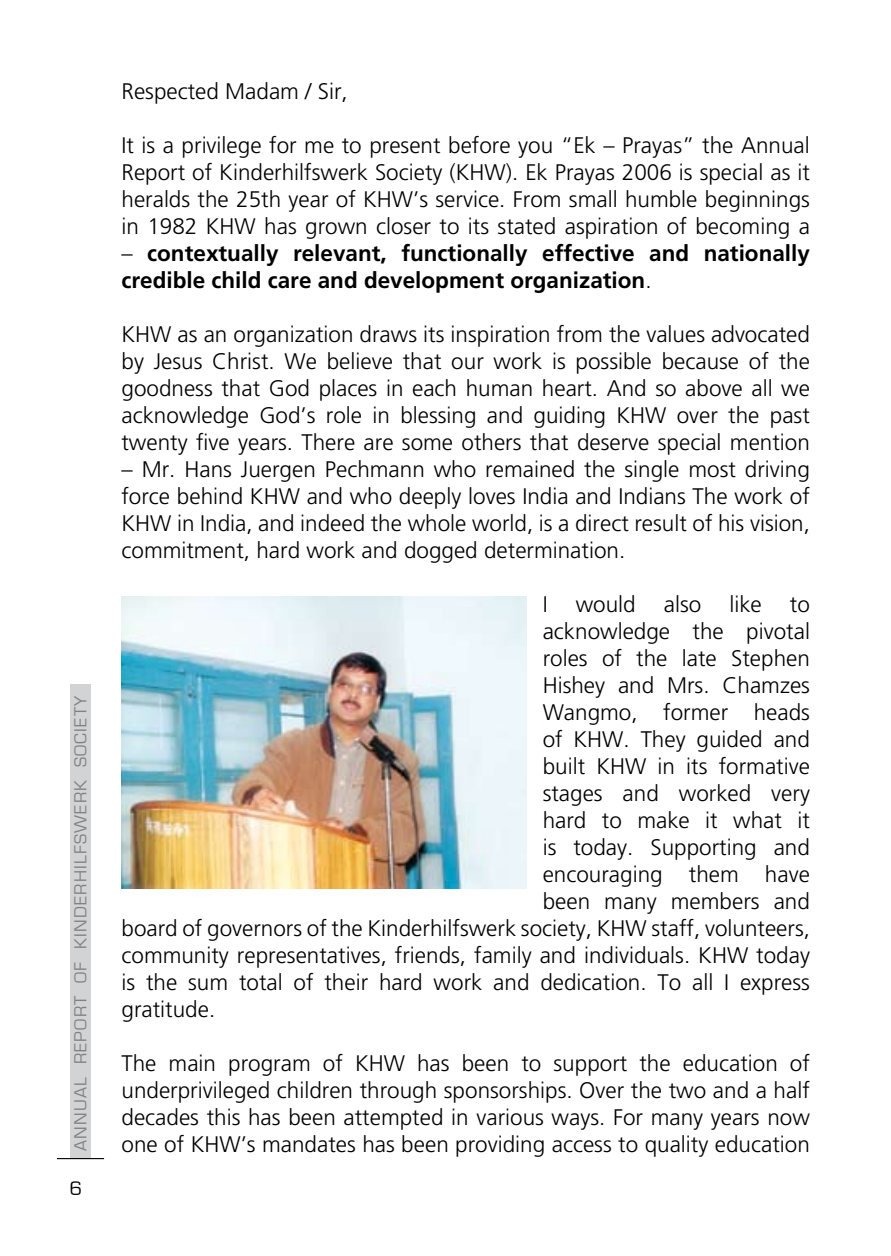
<style>
.page{position:relative;width:891px;height:1256px;background:#fff}
.page>*{position:absolute;margin:0;border:0;box-sizing:border-box;transform-origin:0 0}
.t1{font:300 22.5px/27px "Frutiger";color:#000;text-align:justify}
.t2{font:700 22.5px/27px "Frutiger";color:#000}
.t3{font:18px "Eurostile";letter-spacing:.07em;color:#808284}
.s1{font-weight:300}
</style>
<div class="page">
<div style="left:70px;top:683px;width:21px;height:475px;background:#d1d3d4"></div>
<hr style="left:57px;top:1158px;width:47px;height:1px;background:#000">
<img style="left:122px;top:596px;width:404px;height:292px">
<p class="t3" style="left:71px;top:1150px;width:457px;rotate:-90deg">Annual Report of Kinderhilfswerk Society</p>
<p class="t1" style="left:122px;top:77px;width:228px">Respected Madam / Sir,</p>
<p class="t1" style="left:122px;top:131px;width:690px">It is a privilege for me to present before you “Ek – Prayas” the Annual Report of Kinderhilfswerk Society (KHW). Ek Prayas 2006 is special as it heralds the 25th year of KHW’s service. From small humble beginnings in 1982 KHW has grown closer to its stated aspiration of becoming a</p>
<p class="t2" style="left:122px;top:239px;width:690px"><span class="s1">–</span> contextually relevant, functionally effective and nationally credible child care and development organization<span class="s1">.</span></p>
<p class="t1" style="left:122px;top:320px;width:690px">KHW as an organization draws its inspiration from the values advocated by Jesus Christ. We believe that our work is possible because of the goodness that God places in each human heart. And so above all we acknowledge God’s role in blessing and guiding KHW over the past twenty five years. There are some others that deserve special mention</p>
<p class="t1" style="left:122px;top:455px;width:690px">– Mr. Hans Juergen Pechmann who remained the single most driving force behind KHW and who deeply loves India and Indians The work of KHW in India, and indeed the whole world, is a direct result of his vision, commitment, hard work and dogged determination.</p>
<p class="t1" style="left:543px;top:590px;width:269px">I would also like to</p>
<p class="t1" style="left:543px;top:617px;width:269px">acknowledge the pivotal</p>
<p class="t1" style="left:543px;top:644px;width:269px">roles of the late Stephen</p>
<p class="t1" style="left:543px;top:671px;width:269px">Hishey and Mrs. Chamzes</p>
<p class="t1" style="left:543px;top:698px;width:269px">Wangmo, former heads</p>
<p class="t1" style="left:543px;top:725px;width:269px">of KHW. They guided and</p>
<p class="t1" style="left:543px;top:752px;width:269px">built KHW in its formative</p>
<p class="t1" style="left:543px;top:779px;width:269px">stages and worked very</p>
<p class="t1" style="left:543px;top:806px;width:269px">hard to make it what it</p>
<p class="t1" style="left:543px;top:833px;width:269px">is today. Supporting and</p>
<p class="t1" style="left:543px;top:860px;width:269px">encouraging them have</p>
<p class="t1" style="left:543px;top:887px;width:269px">been many members and</p>
<p class="t1" style="left:122px;top:914px;width:690px">board of governors of the Kinderhilfswerk society, KHW staff, volunteers,</p>
<p class="t1" style="left:122px;top:941px;width:690px">community representatives, friends, family and individuals. KHW today</p>
<p class="t1" style="left:122px;top:968px;width:690px">is the sum total of their hard work and dedication. To all I express</p>
<p class="t1" style="left:122px;top:995px;width:95px">gratitude.</p>
<p class="t1" style="left:122px;top:1049px;width:690px">The main program of KHW has been to support the education of underprivileged children through sponsorships. Over the two and a half decades this has been attempted in various ways. For many years now one of KHW’s mandates has been providing access to quality education</p>
</div>
